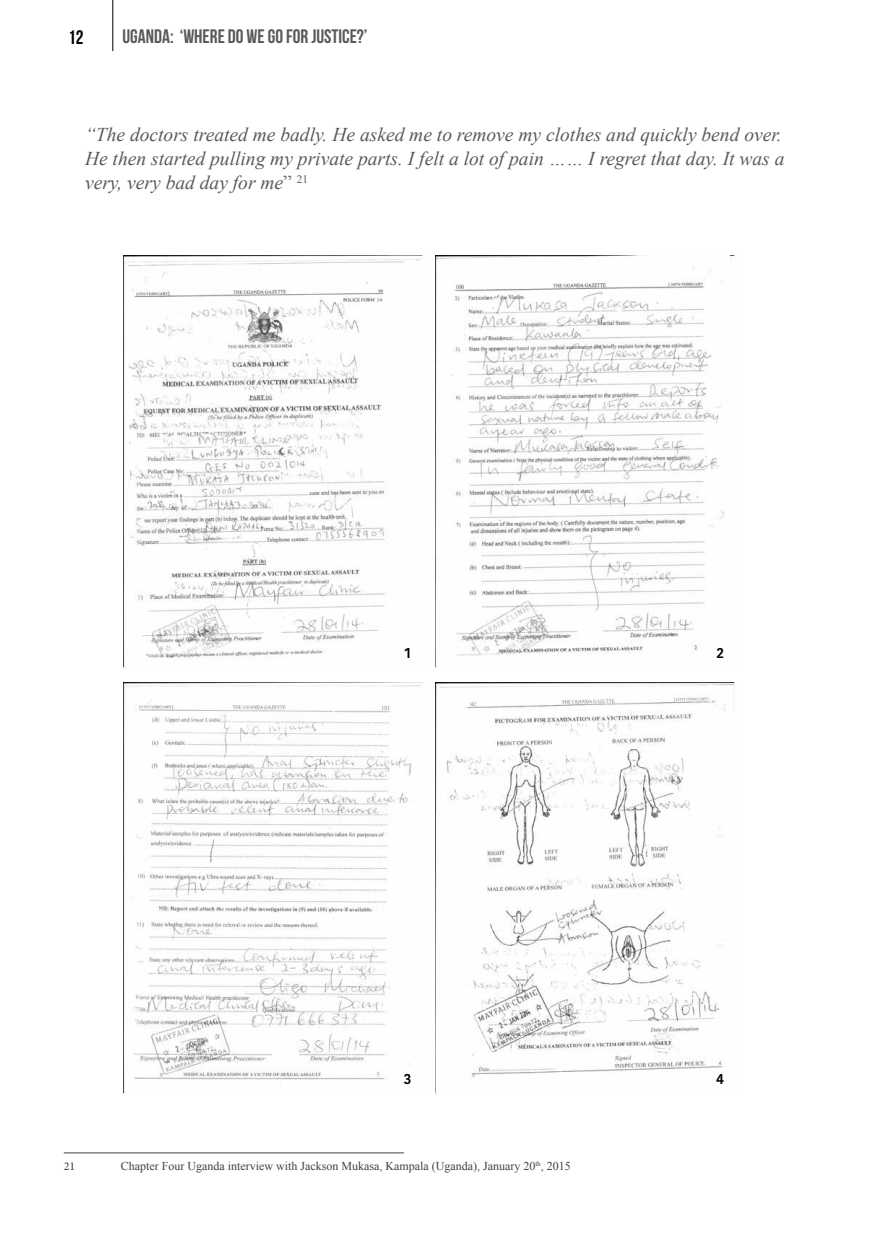
<style>
.page{position:relative;width:893px;height:1255px;background:#fff}
.page>*{position:absolute;margin:0;border:0;box-sizing:border-box;transform-origin:0 0}
.t1{font:italic 19.5px/24px "Times New Roman";color:#58595b}
.t2{font:19.5px "Bebas Neue";color:#58595b}
.t3{font:19.5px "Bebas Neue";color:#000}
.t4{font:500 15px "Kohinoor Devanagari";color:#000}
.t5{font:12px "Times New Roman";color:#414042}
.t6{font:12px "Minion Pro";color:#414042}
.s1{font-style:normal}
</style>
<div class="page">
<hr style="left:113px;top:0;width:1px;height:51px;background:#000">
<img style="left:124px;top:256px;width:296px;height:411px">
<img style="left:124px;top:682px;width:299px;height:411px">
<img style="left:436px;top:256px;width:299px;height:400px">
<img style="left:436px;top:682px;width:299px;height:395px">
<hr style="left:64px;top:1152px;width:340px;height:1px;background:#414042">
<p class="t3" style="left:68px;top:27px;width:17px">12</p>
<p class="t2" style="left:123px;top:26px;width:246px">UGANDA: ‘WHERE DO WE GO FOR JUSTICE?’</p>
<p class="t1" style="left:85px;top:122px;width:701px">“The doctors treated me badly. He asked me to remove my clothes and quickly bend over.<br>He then started pulling my private parts. I felt a lot of pain …… I regret that day. It was a very, very bad day for me<span class="s1">”</span> <sup>21</sup></p>
<p class="t4" style="left:404px;top:644px;width:8px">1</p>
<p class="t4" style="left:716px;top:644px;width:9px">2</p>
<p class="t4" style="left:404px;top:1069px;width:9px">3</p>
<p class="t6" style="left:64px;top:1157px;width:13px">21</p>
<p class="t5" style="left:121px;top:1157px;width:451px">Chapter Four Uganda interview with Jackson Mukasa, Kampala (Uganda), January 20<sup>th</sup>, 2015</p>
<p class="t4" style="left:716px;top:1069px;width:9px">4</p>
</div>
